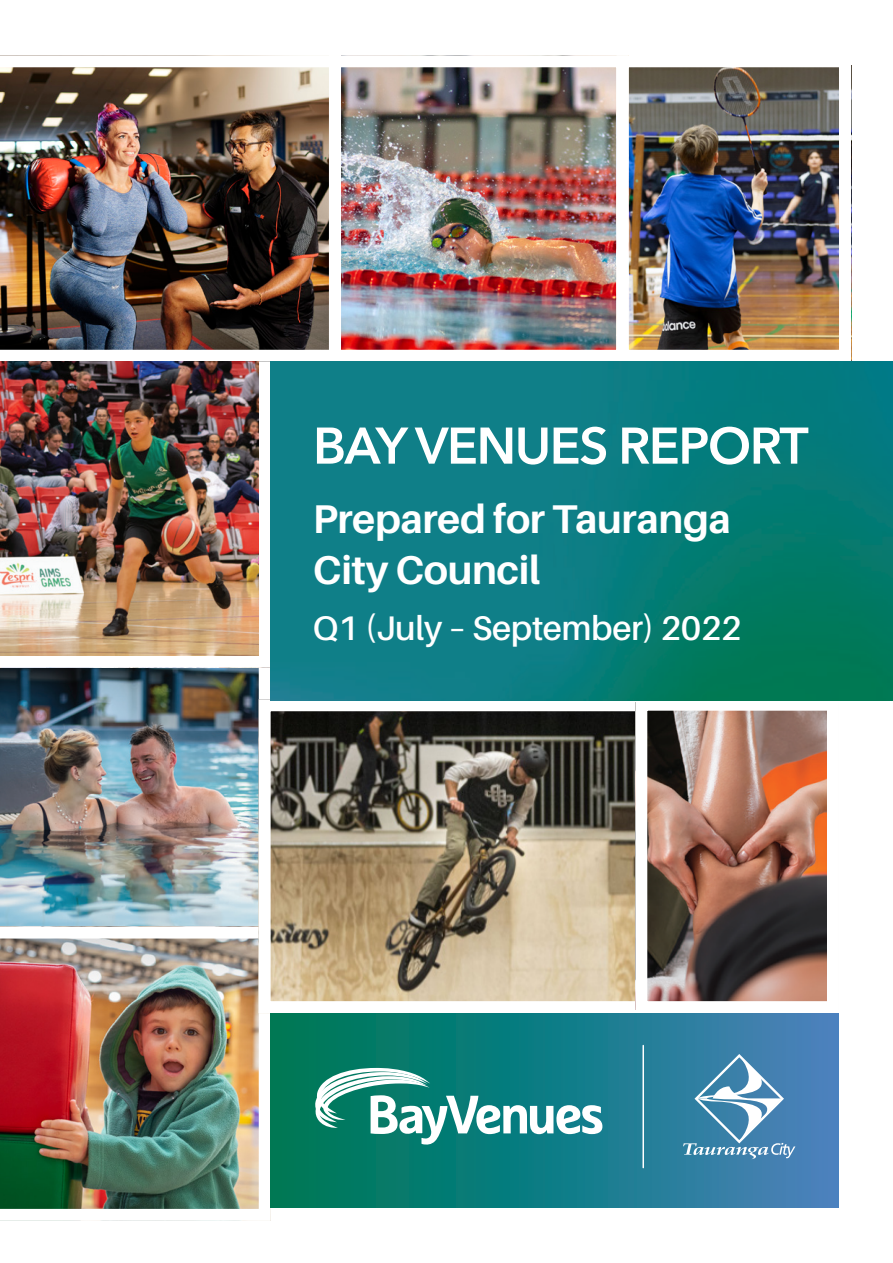
<style>
.page{position:relative;width:893px;height:1263px;background:#fff}
.page>*{position:absolute;margin:0;border:0;box-sizing:border-box;transform-origin:0 0}
.t1{font:600 51px "Avenir Next";letter-spacing:-.03em;color:#fff}
.t2{font:700 40.2px/51.3px "Aileron";letter-spacing:-.01em;color:#fff}
.t3{font:600 34.2px "Aileron";letter-spacing:-.01em;color:#fff}
</style>
<div class="page">
<img style="left:0;top:668px;width:271px;height:258px">
<img style="left:0;top:926px;width:271px;height:295px">
<svg style="left:0;top:362px;width:271px;height:306px"></svg>
<img style="left:630px;top:68px;width:208px;height:281px">
<div style="left:617px;top:55px;width:234px;height:307px;border:12px solid #fff"></div>
<img style="left:0;top:55px;width:329px;height:307px">
<img style="left:342px;top:68px;width:273px;height:281px">
<div style="left:329px;top:55px;width:299px;height:307px;border:12px solid #fff"></div>
<svg style="left:253px;top:693px;width:376px;height:326px;background:#968b78"></svg>
<img style="left:629px;top:702px;width:198px;height:308px">
<svg style="left:271px;top:1013px;width:568px;height:194px;background:#197c87"></svg>
<img style="left:271px;top:362px;width:622px;height:339px">
<svg style="left:315px;top:1068px;width:288px;height:77px"></svg>
<svg style="left:683px;top:1054px;width:112px;height:105px;background:#5d96b9"></svg>
<hr style="left:642px;top:1045px;width:2px;height:122px;background:#fff">
<img style="left:0;top:362px;width:259px;height:294px">
<p class="t1" style="left:313px;top:402px;width:497px">BAY VENUES REPORT</p>
<p class="t2" style="left:313px;top:493px;width:420px">Prepared for Tauranga<br>City Council</p>
<p class="t3" style="left:313px;top:610px;width:430px">Q1 (July – September) 2022</p>
</div>
